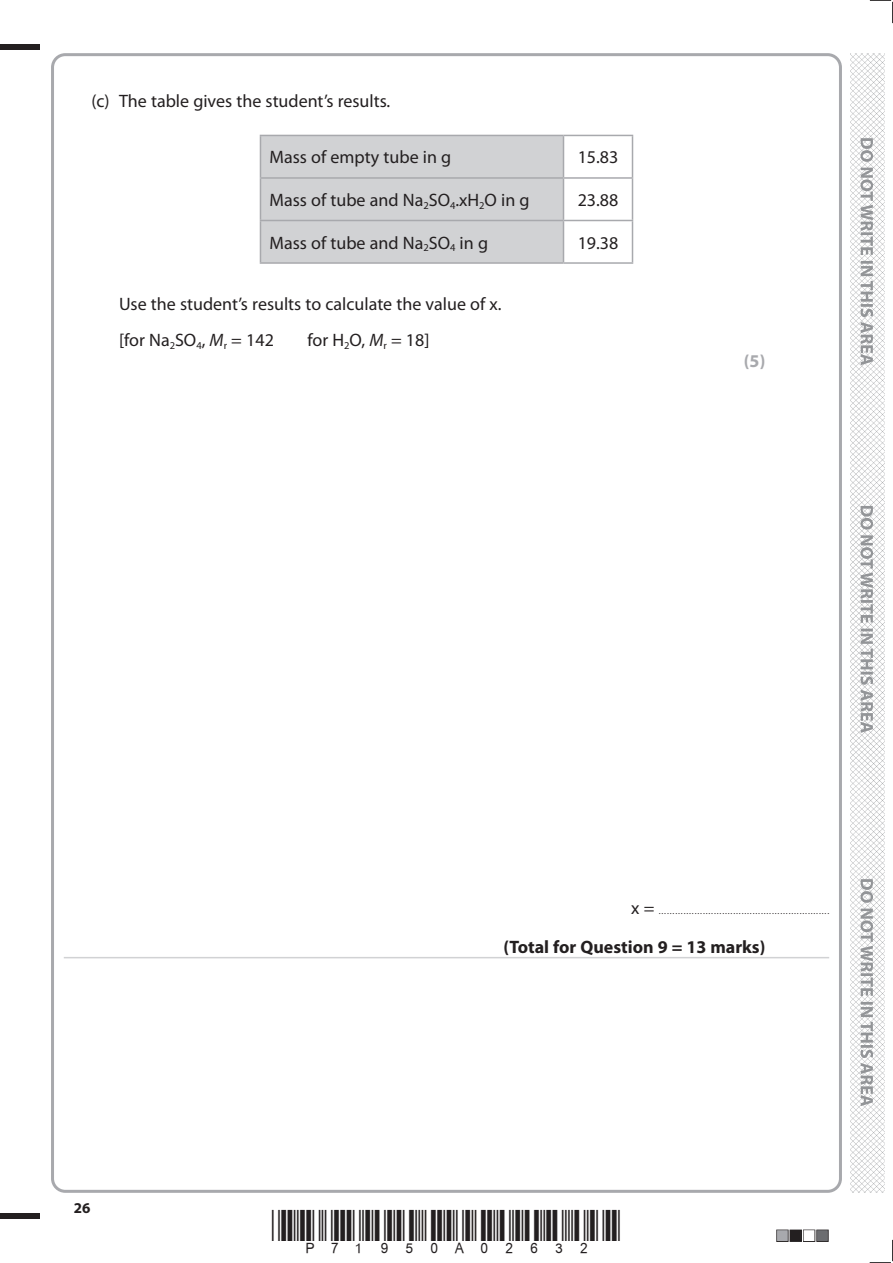
<style>
.page{position:relative;width:893px;height:1263px;background:#fff}
.page>*{position:absolute;margin:0;border:0;box-sizing:border-box;transform-origin:0 0}
.t1{font:18px/36px "Myriad Pro";color:#231f20}
.t2{font:700 18px "Myriad Pro";color:#231f20}
.t3{font:700 18px "Myriad Pro";color:#a8a9ad}
.t4{font:700 15px "Myriad Pro";color:#231f20}
.t5{font:9px "Myriad Pro";color:#231f20}
.s1{font-style:italic}
.s2{font-size:18px}
</style>
<div class="page">
<div style="left:0;top:44px;width:40px;height:5px;background:#231f20"></div>
<div style="left:0;top:1214px;width:40px;height:5px;background:#231f20"></div>
<svg style="left:870px;top:0;width:23px;height:23px"></svg>
<svg style="left:870px;top:1240px;width:23px;height:23px"></svg>
<img style="left:850px;top:53px;width:34px;height:1140px">
<svg style="left:860px;top:138px;width:13px;height:968px"></svg>
<hr style="left:64px;top:957px;width:765px;height:1px;background:#d1d2d4">
<div style="left:261px;top:136px;width:302px;height:126px;background:#d1d2d4"></div>
<hr style="left:260px;top:135px;width:303px;height:1px;background:#a8a9ad">
<hr style="left:260px;top:136px;width:1px;height:41px;background:#a8a9ad">
<hr style="left:563px;top:135px;width:70px;height:1px;background:#a8a9ad">
<hr style="left:563px;top:136px;width:1px;height:41px;background:#a8a9ad">
<hr style="left:632px;top:136px;width:1px;height:41px;background:#a8a9ad">
<hr style="left:260px;top:177px;width:303px;height:2px;background:#a8a9ad">
<hr style="left:260px;top:179px;width:1px;height:41px;background:#a8a9ad">
<hr style="left:563px;top:177px;width:70px;height:2px;background:#a8a9ad">
<hr style="left:563px;top:179px;width:1px;height:41px;background:#a8a9ad">
<hr style="left:632px;top:179px;width:1px;height:41px;background:#a8a9ad">
<hr style="left:260px;top:220px;width:303px;height:1px;background:#a8a9ad">
<hr style="left:260px;top:221px;width:1px;height:41px;background:#a8a9ad">
<hr style="left:563px;top:220px;width:70px;height:1px;background:#a8a9ad">
<hr style="left:563px;top:221px;width:1px;height:41px;background:#a8a9ad">
<hr style="left:632px;top:221px;width:1px;height:41px;background:#a8a9ad">
<hr style="left:260px;top:262px;width:303px;height:2px;background:#a8a9ad">
<hr style="left:563px;top:262px;width:70px;height:2px;background:#a8a9ad">
<p class="t1" style="left:91px;top:83px;width:300px">(c) The table gives the student’s results.</p>
<p class="t1" style="left:269px;top:139px;width:183px">Mass of empty tube in g</p>
<p class="t1" style="left:578px;top:139px;width:42px">15.83</p>
<p class="t1" style="left:269px;top:182px;width:262px">Mass of tube and Na<sub>2</sub>SO<sub>4</sub>.xH<sub>2</sub>O in g</p>
<p class="t1" style="left:578px;top:182px;width:42px">23.88</p>
<p class="t1" style="left:269px;top:224px;width:220px">Mass of tube and Na<sub>2</sub>SO<sub>4</sub> in g</p>
<p class="t1" style="left:578px;top:224px;width:42px">19.38</p>
<p class="t1" style="left:119px;top:286px;width:384px">Use the student’s results to calculate the value of x. [for Na<sub>2</sub>SO<sub>4</sub>, <span class="s1">M</span><sub>r</sub> = 142</p>
<p class="t1" style="left:307px;top:322px;width:124px">for H<sub>2</sub>O, <span class="s1">M</span><sub>r</sub> = 18]</p>
<p class="t3" style="left:744px;top:350px;width:23px">(5)</p>
<p class="t4" style="left:74px;top:1198px;width:18px">26</p>
<p class="t5" style="left:631px;top:905px;width:199px"><span class="s2">x =</span> ..............................................................</p>
<p class="t2" style="left:503px;top:935px;width:264px">(Total for Question 9 = 13 marks)</p>
</div>
